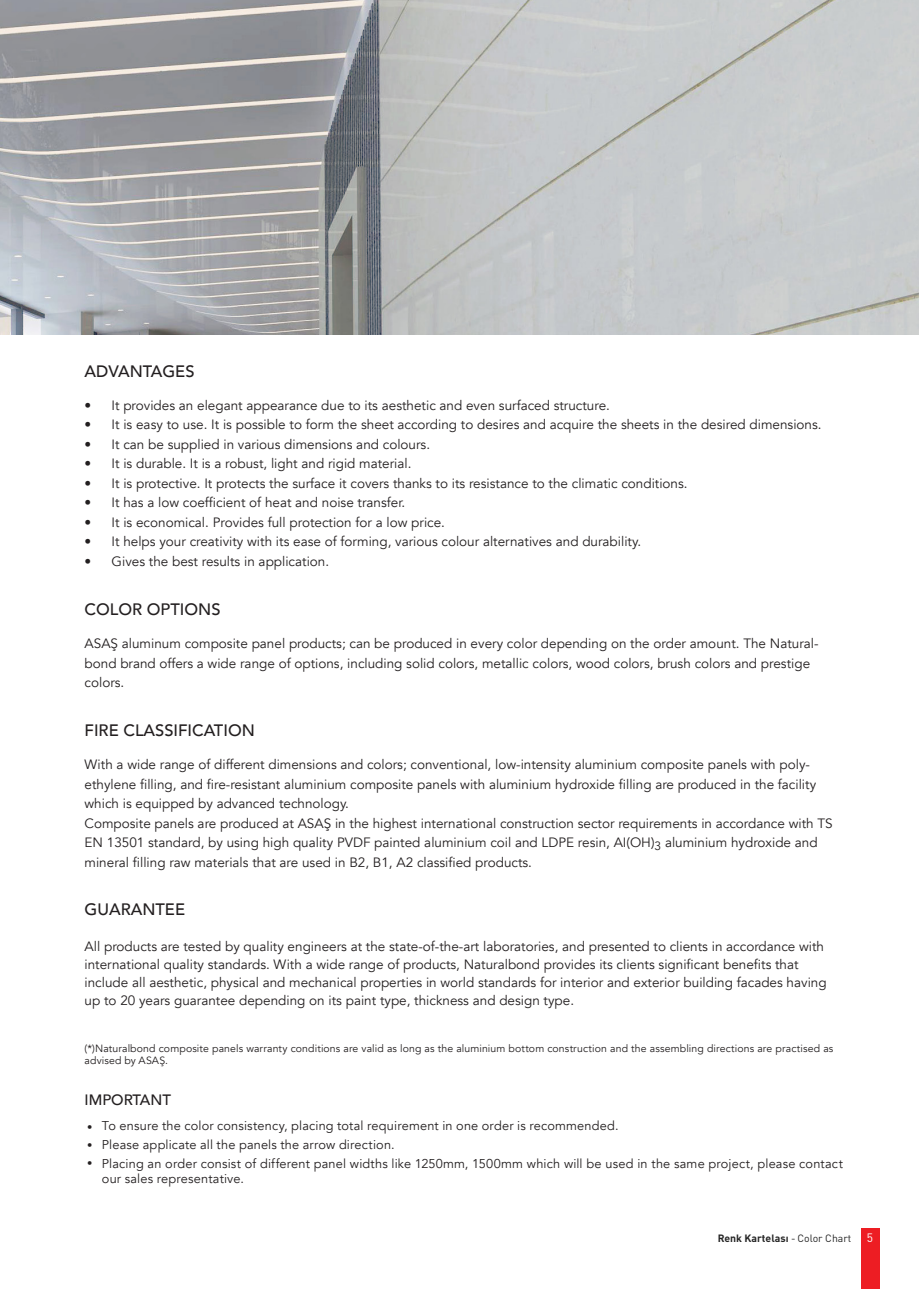
<style>
.page{position:relative;width:919px;height:1289px;background:#fff}
.page>*{position:absolute;margin:0;border:0;box-sizing:border-box;transform-origin:0 0}
.t1{font:500 16.5px "Avenir";color:#231f20}
.t2{font:500 15px "Avenir";color:#231f20}
.t3{font:13.5px/19.5px "Avenir";color:#231f20}
.Text_2{font:12.75px/15px "Avenir";letter-spacing:.015em;color:#231f20}
.t4{font:italic 12px "DIN Pro";color:#231f20}
.t5{font:12px "DIN Pro";color:#fff}
.Text_2-2{font:10.5px/12px "Avenir";letter-spacing:.01em;color:#231f20}
.t6{font:700 10.5px "DIN Pro";color:#242424}
.s1{font-weight:400}
</style>
<div class="page">
<div style="left:860px;top:1228px;width:19px;height:60px;background:#ed1d23"></div>
<img style="left:0;top:0;width:918px;height:334px">
<p class="t1" style="left:85px;top:356px;width:111px">ADVANTAGES</p>
<p class="t3" style="left:85px;top:395px;width:527px">• It provides an elegant appearance due to its aesthetic and even surfaced structure.</p>
<p class="t3" style="left:85px;top:415px;width:738px">• It is easy to use. It is possible to form the sheet according to desires and acquire the sheets in the desired dimensions.</p>
<p class="t3" style="left:85px;top:434px;width:347px">• It can be supplied in various dimensions and colours.</p>
<p class="t3" style="left:85px;top:454px;width:328px">• It is durable. It is a robust, light and rigid material.</p>
<p class="t3" style="left:85px;top:473px;width:604px">• It is protective. It protects the surface it covers thanks to its resistance to the climatic conditions.</p>
<p class="t3" style="left:85px;top:493px;width:322px">• It has a low coefficient of heat and noise transfer.</p>
<p class="t3" style="left:85px;top:512px;width:362px">• It is economical. Provides full protection for a low price.</p>
<p class="t3" style="left:85px;top:532px;width:558px">• It helps your creativity with its ease of forming, various colour alternatives and durability.</p>
<p class="t3" style="left:85px;top:551px;width:246px">• Gives the best results in application.</p>
<p class="t1" style="left:85px;top:595px;width:137px">COLOR OPTIONS</p>
<p class="t3" style="left:85px;top:634px;width:735px">ASAŞ aluminum composite panel products; can be produced in every color depending on the order amount. The Natural&shy;bond brand offers a wide range of options, including solid colors, metallic colors, wood colors, brush colors and prestige colors.</p>
<p class="t1" style="left:85px;top:716px;width:172px">FIRE CLASSIFICATION</p>
<p class="t3" style="left:85px;top:755px;width:733px">With a wide range of different dimensions and colors; conventional, low-intensity aluminium composite panels with poly&shy;ethylene filling, and fire-resistant aluminium composite panels with aluminium hydroxide filling are produced in the facility which is equipped by advanced technology.</p>
<p class="t3" style="left:85px;top:813px;width:749px">Composite panels are produced at ASAŞ in the highest international construction sector requirements in accordance with TS<br>EN 13501 standard, by using high quality PVDF painted aluminium coil and LDPE resin, AI(OH)<sub>3</sub> aluminium hydroxide and mineral filling raw materials that are used in B2, B1, A2 classified products.</p>
<p class="t1" style="left:85px;top:894px;width:102px">GUARANTEE</p>
<p class="t3" style="left:85px;top:937px;width:741px;line-height:18px">All products are tested by quality engineers at the state-of-the-art laboratories, and presented to clients in accordance with international quality standards. With a wide range of products, Naturalbond provides its clients significant benefits that</p>
<p class="t3" style="left:85px;top:973px;width:743px;line-height:18px">include all aesthetic, physical and mechanical properties in world standards for interior and exterior building facades having up to 20 years guarantee depending on its paint type, thickness and design type.</p>
<p class="Text_2-2" style="left:85px;top:1042px;width:750px">(*)Naturalbond composite panels warranty conditions are valid as long as the aluminium bottom construction and the assembling directions are practised as advised by ASAŞ.</p>
<p class="t2" style="left:85px;top:1086px;width:88px">IMPORTANT</p>
<p class="t4" style="left:87px;top:1116px;width:7px">∙</p>
<p class="t4" style="left:87px;top:1134px;width:7px">∙</p>
<p class="t4" style="left:87px;top:1152px;width:7px">∙</p>
<p class="Text_2" style="left:102px;top:1117px;width:518px">To ensure the color consistency, placing total requirement in one order is recommended.</p>
<p class="Text_2" style="left:102px;top:1137px;width:294px">Please applicate all the panels the arrow direction.</p>
<p class="Text_2" style="left:102px;top:1156px;width:742px">Placing an order consist of different panel widths like 1250mm, 1500mm which will be used in the same project, please contact our sales representative.</p>
<p class="t6" style="left:718px;top:1228px;width:135px">Renk Kartelası <span class="s1">- Color Chart</span></p>
<p class="t5" style="left:866px;top:1227px;width:8px">5</p>
</div>
